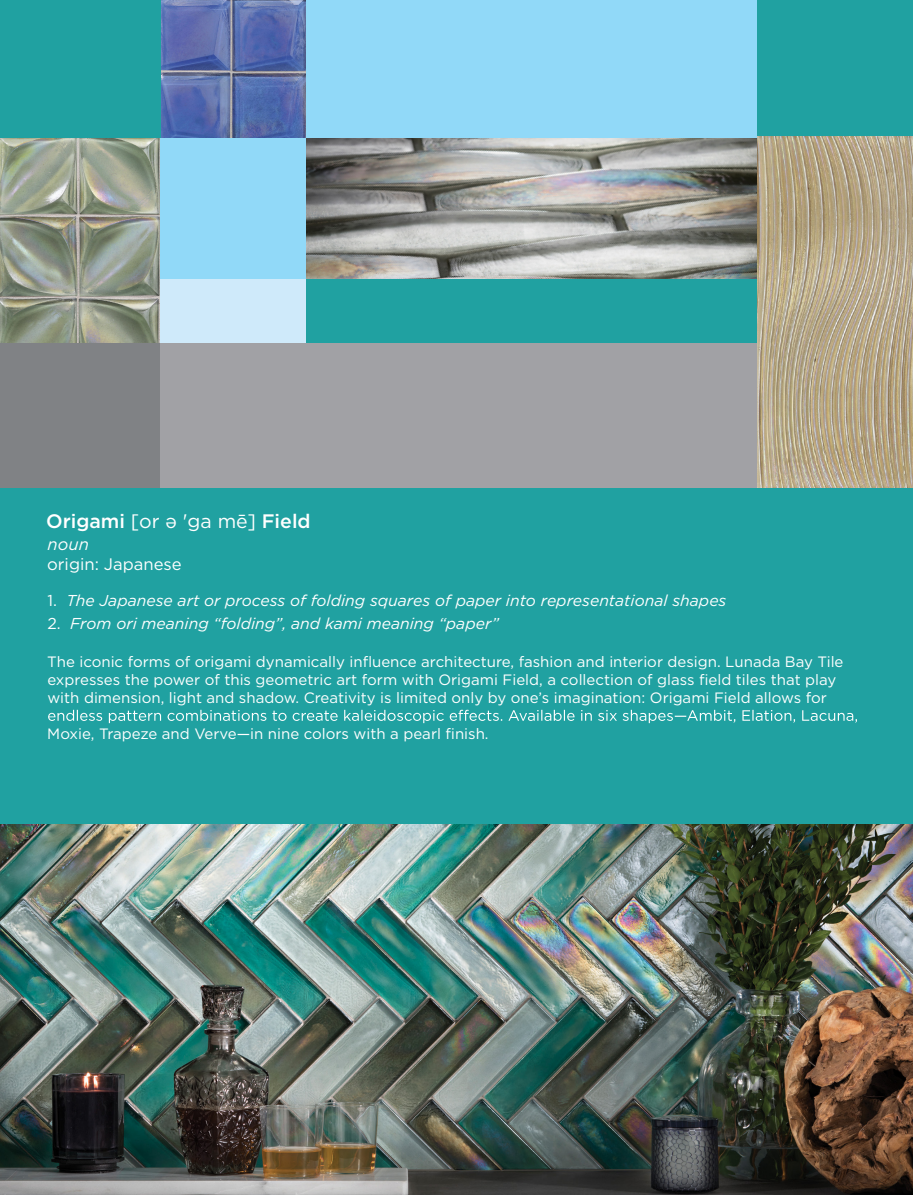
<style>
.page{position:relative;width:913px;height:1195px;background:#fff}
.page>*{position:absolute;margin:0;border:0;box-sizing:border-box;transform-origin:0 0}
.t1{font:500 19.5px "Gotham";color:#fff}
.t2{font:16.65px "Gotham";color:#fff}
.t3{font:italic 16.65px "Gotham";color:#fff}
.t4{font:italic 15.75px "Gotham";color:#fff}
.t5{font:15px/18px "Gotham";color:#fff}
.s1{font-weight:400}
.s2{font-style:normal}
</style>
<div class="page">
<div style="left:0;top:1px;width:912px;height:824px;background:#20a1a1"></div>
<img style="left:306px;top:137px;width:451px;height:142px">
<div style="left:157px;top:278px;width:149px;height:67px;background:#cfeafa"></div>
<div style="left:157px;top:135px;width:149px;height:144px;background:#91d9f8"></div>
<img style="left:0;top:137px;width:160px;height:206px">
<div style="left:290px;top:1px;width:479px;height:136px;background:#91d9f8"></div>
<img style="left:160px;top:1px;width:146px;height:136px">
<div style="left:757px;top:1px;width:155px;height:136px;background:#20a1a1"></div>
<div style="left:0;top:343px;width:160px;height:145px;background:#808285"></div>
<div style="left:160px;top:343px;width:597px;height:145px;background:#a1a1a5"></div>
<img style="left:757px;top:136px;width:155px;height:352px">
<img style="left:0;top:825px;width:912px;height:370px">
<svg style="left:48px;top:710px;width:808px;height:13px"></svg>
<h1 class="t1" style="left:46px;top:509px;width:266px">Origami <span class="s1">[or ə 'ga mē]</span> Field</h1>
<p class="t3" style="left:48px;top:533px;width:43px">noun</p>
<p class="t2" style="left:47px;top:554px;width:136px">origin: Japanese</p>
<p class="t4" style="left:47px;top:590px;width:680px"><span class="s2">1.</span> The Japanese art or process of folding squares of paper into representational shapes</p>
<p class="t4" style="left:47px;top:613px;width:453px"><span class="s2">2.</span> From ori meaning “folding”, and kami meaning “paper”</p>
<p class="t5" style="left:47px;top:652px;width:797px">The iconic forms of origami dynamically influence architecture, fashion and interior design. Lunada Bay Tile expresses the power of this geometric art form with Origami Field, a collection of glass field tiles that play with dimension, light and shadow. Creativity is limited only by one’s imagination: Origami Field allows for</p>
<p class="t5" style="left:47px;top:724px;width:442px">Moxie, Trapeze and Verve—in nine colors with a pearl finish.</p>
</div>
